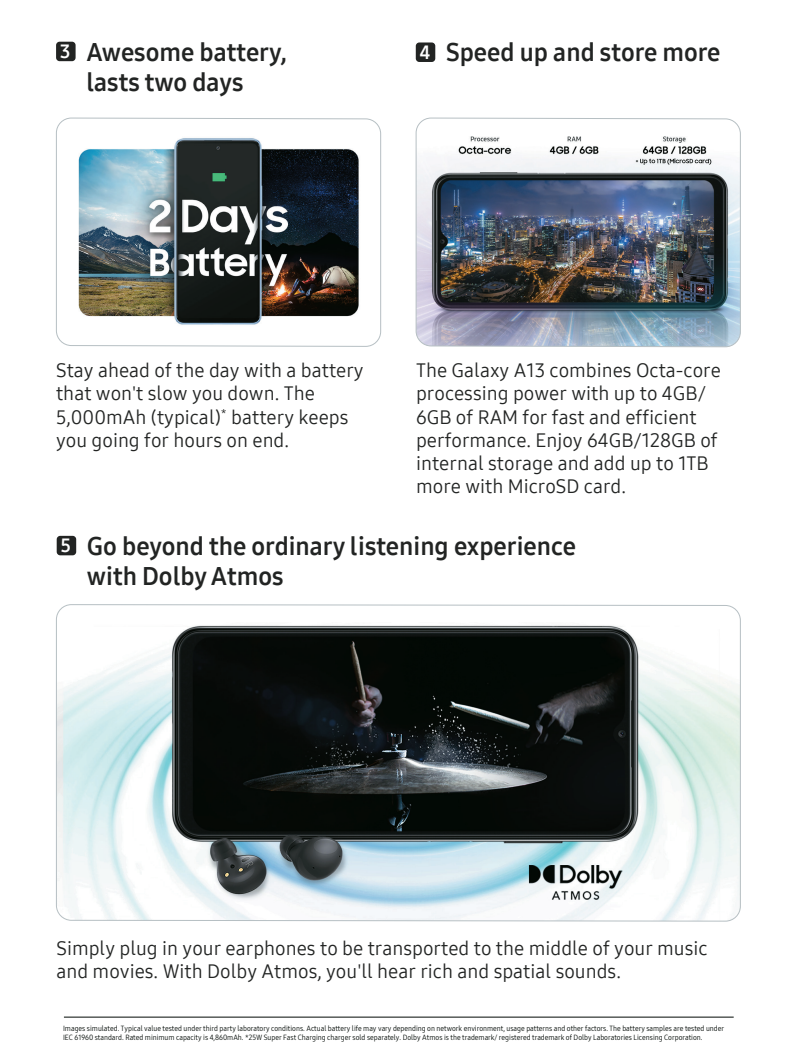
<style>
.page{position:relative;width:798px;height:1063px;background:#fff}
.page>*{position:absolute;margin:0;border:0;box-sizing:border-box;transform-origin:0 0}
.t1{font:25px/30px "Samsung One 700";color:#222423}
.t2{font:19.38px/23.2px "Samsung One 400";color:#222423}
.t3{font:18.75px "Samsung One 700";color:#fff}
.t4{font:7.5px/9px "Samsung One 400 C";color:#020905}
.s1{font-size:18.75px;color:#fff}
</style>
<div class="page">
<hr style="left:64px;top:1017px;width:669px;height:1px;background:#020905">
<div style="left:57px;top:536px;width:19px;height:19px;background:#222423;border-radius:4px"></div>
<svg style="left:56px;top:604px;width:684px;height:318px"></svg>
<img style="left:415px;top:117px;width:325px;height:230px">
<div style="left:415px;top:42px;width:20px;height:20px;background:#222423;border-radius:4px"></div>
<div style="left:56px;top:42px;width:20px;height:19px;background:#222423;border-radius:4px"></div>
<img style="left:56px;top:117px;width:325px;height:230px">
<p class="t3" style="left:60px;top:39px;width:12px">3</p>
<p class="t1" style="left:86px;top:37px;width:202px">Awesome battery, lasts two days</p>
<p class="t1" style="left:419px;top:37px;width:302px"><span class="s1">4</span> Speed up and store more</p>
<p class="t2" style="left:56px;top:358px;width:309px">Stay ahead of the day with a battery that won't slow you down. The<br>5,000mAh (typical)<sup>*</sup> battery keeps you going for hours on end.</p>
<p class="t2" style="left:416px;top:358px;width:306px">The Galaxy A13 combines Octa-core processing power with up to 4GB/<br>6GB of RAM for fast and efficient performance. Enjoy 64GB/128GB of internal storage and add up to 1TB more with MicroSD card.</p>
<p class="t3" style="left:61px;top:533px;width:12px">5</p>
<p class="t1" style="left:87px;top:531px;width:490px">Go beyond the ordinary listening experience with Dolby Atmos</p>
<p class="t2" style="left:56px;top:937px;width:652px">Simply plug in your earphones to be transported to the middle of your music and movies. With Dolby Atmos, you'll hear rich and spatial sounds.</p>
<p class="t4" style="left:63px;top:1024px;width:662px">Images simulated. Typical value tested under third party laboratory conditions. Actual battery life may vary depending on network environment, usage patterns and other factors. The battery samples are tested under<br>IEC 61960 standard. Rated minimum capacity is 4,860mAh. *25W Super Fast Charging charger sold separately. Dolby Atmos is the trademark/ registered trademark of Dolby Laboratories Licensing Corporation.</p>
</div>
